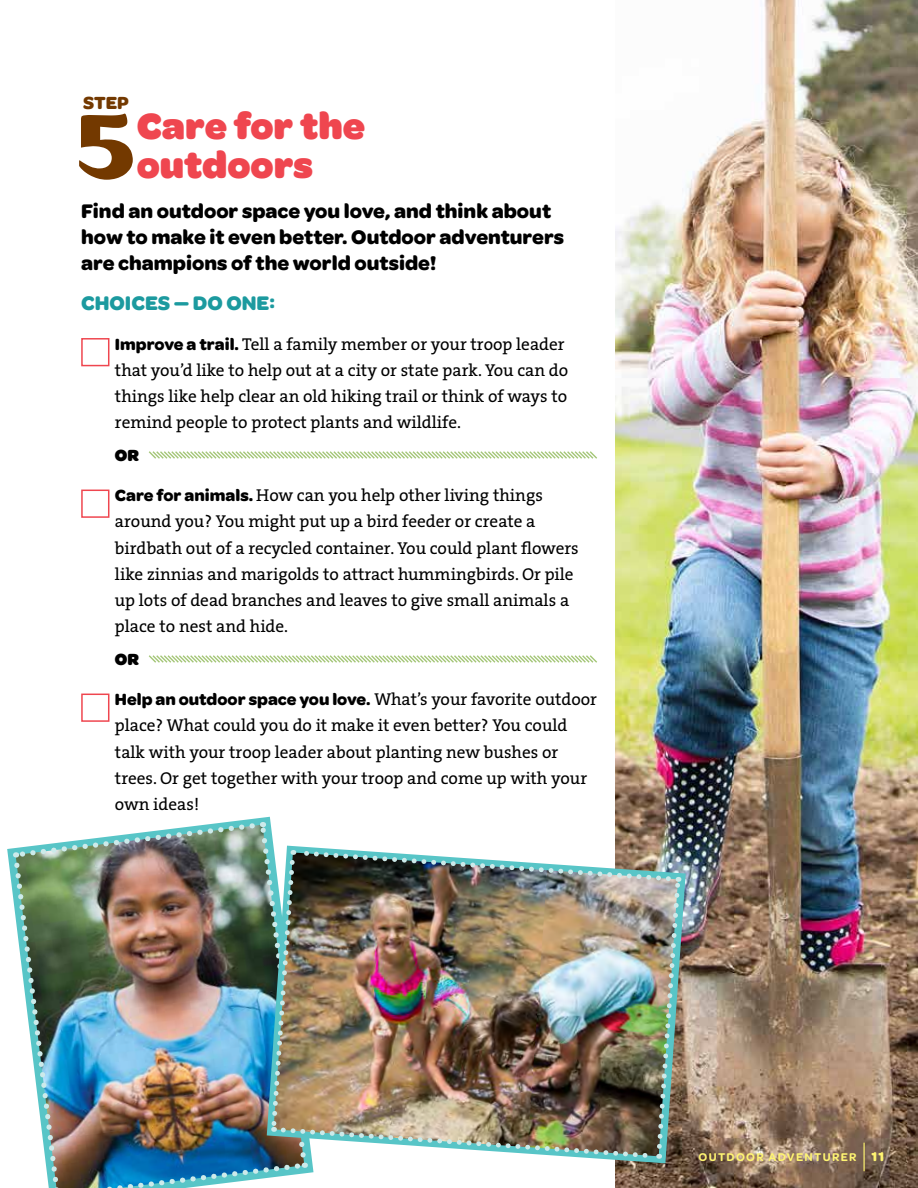
<style>
.page{position:relative;width:918px;height:1188px;background:#fff}
.page>*{position:absolute;margin:0;border:0;box-sizing:border-box;transform-origin:0 0}
.t1{font:109.5px "Kari";color:#733900}
.t2{font:900 39px/39px "Omnes Girl Scouts";color:#ef464f}
.t3{font:700 21px/26.2px "Omnes Girl Scouts";color:#000}
.t4{font:700 21px "Omnes Girl Scouts";color:#1c9a9f}
.t5{font:700 18.75px "Omnes Girl Scouts";color:#733900}
.t6{font:17.25px/26.2px "The Serif HP5 Plain";color:#000}
.t7{font:700 17.25px "Omnes Girl Scouts";color:#000}
.t8{font:900 17.25px "Omnes Girl Scouts";color:#000}
.t9{font:600 12px "Omnes Girl Scouts";letter-spacing:.11em;color:#fff572}
.s1{font-family:"Omnes Girl Scouts";font-weight:700}
.s2{font-family:"The Serif HP5 Plain";font-weight:400}
.s3{font-weight:700;font-size:13.5px}
</style>
<div class="page">
<img style="left:615px;top:0;width:303px;height:1188px">
<svg style="left:148px;top:451px;width:449px;height:8px"></svg>
<svg style="left:148px;top:655px;width:449px;height:8px"></svg>
<div style="left:81px;top:338px;width:28px;height:28px;border:2px solid #ef464f"></div>
<div style="left:81px;top:490px;width:28px;height:28px;border:2px solid #ef464f"></div>
<div style="left:81px;top:694px;width:28px;height:28px;border:2px solid #ef464f"></div>
<img style="left:11px;top:820px;width:672px;height:368px">
<hr style="left:863px;top:1143px;width:2px;height:28px;background:#fff572">
<p class="t5" style="left:83px;top:89px;width:47px">STEP</p>
<h1 class="t1" style="left:76px;top:80px;width:62px">5</h1>
<h2 class="t2" style="left:137px;top:103px;width:230px">Care for the outdoors</h2>
<p class="t3" style="left:81px;top:196px;width:485px">Find an outdoor space you love, and think about how to make it even better. Outdoor adventurers are champions of the world outside!</p>
<p class="t4" style="left:81px;top:287px;width:195px">CHOICES — DO ONE:</p>
<p class="t6" style="left:115px;top:331px;width:455px"><span class="s1">Improve a trail.</span> Tell a family member or your troop leader that you’d like to help out at a city or state park. You can do things like help clear an old hiking trail or think of ways to remind people to protect plants and wildlife.</p>
<p class="t8" style="left:115px;top:443px;width:26px">OR</p>
<p class="t6" style="left:115px;top:482px;width:465px"><span class="s1">Care for animals.</span> How can you help other living things around you? You might put up a bird feeder or create a birdbath out of a recycled container. You could plant flowers like zinnias and marigolds to attract hummingbirds. Or pile up lots of dead branches and leaves to give small animals a place to nest and hide.</p>
<p class="t8" style="left:115px;top:647px;width:26px">OR</p>
<p class="t7" style="left:115px;top:687px;width:484px">Help an outdoor space you love. <span class="s2">What’s your favorite outdoor</span></p>
<p class="t6" style="left:115px;top:713px;width:474px">place? What could you do it make it even better? You could talk with your troop leader about planting new bushes or trees. Or get together with your troop and come up with your own ideas!</p>
<p class="t9" style="left:699px;top:1148px;width:187px">OUTDOOR ADVENTURER <span class="s3">11</span></p>
</div>
